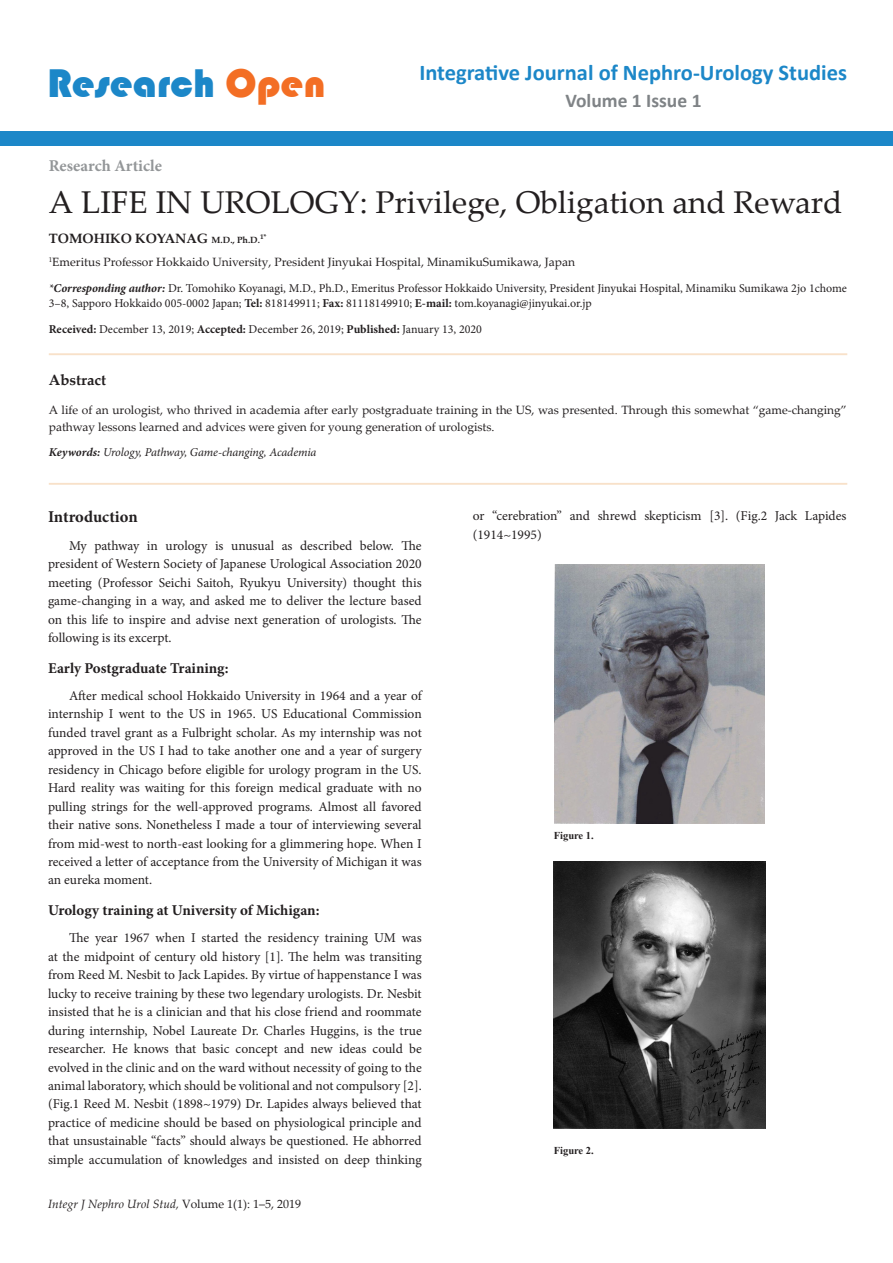
<style>
.page{position:relative;width:893px;height:1263px;background:#fff}
.page>*{position:absolute;margin:0;border:0;box-sizing:border-box;transform-origin:0 0}
.t1{font:41.25px "Bauhaus 93";color:#1c87c8}
.t2{font:31.5px "Palatino Linotype";color:#231f20}
.t3{font:700 22.5px "Calibri";color:#1c87c8}
.t4{font:700 19.5px "Calibri";color:#7f8386}
.t5{font:700 16.5px "Minion Pro";color:#939698}
.t6{font:700 16.5px "Minion Pro";letter-spacing:-.005em;color:#231f20}
.t7{font:700 15px "Minion Pro";color:#231f20}
.Abstruct{font:700 15px "Palatino Linotype";color:#231f20}
.Body_text{font:13.5px/18.5px "Minion Pro";color:#231f20;text-align:justify}
.Authors{font:700 13.5px "Palatino Linotype";color:#231f20}
.Correspondence{font:12px/15px "Minion Pro";color:#231f20}
.AB_TX{font:12px/17px "Palatino Linotype";color:#231f20}
.Aff{font:12px "Palatino Linotype";color:#231f20}
.rece{font:12px "Minion Pro";color:#231f20}
.Keywords{font:italic 12px "Minion Pro";letter-spacing:-.01em;color:#231f20}
.t8{font:italic 12px "Palatino Linotype";color:#231f20}
.FC{font:700 10.5px "Times New Roman";color:#231f20}
.s1{color:#f36e24}
.s2{font-size:9px}
.s3{font-style:italic}
.s4{font-weight:700;font-style:italic}
.s5{font-weight:700}
.s6{font-style:normal}
</style>
<div class="page">
<div style="left:0;top:131px;width:893px;height:15px;background:#1c87c8"></div>
<hr style="left:49px;top:353px;width:798px;height:2px;background:#f8e1c9">
<hr style="left:49px;top:483px;width:798px;height:2px;background:#f8e1c9">
<img style="left:554px;top:564px;width:211px;height:259px">
<img style="left:554px;top:861px;width:211px;height:267px">
<h1 class="t1" style="left:47px;top:60px;width:280px">Research <span class="s1">Open</span></h1>
<h3 class="t3" style="left:419px;top:58px;width:429px">Integrative Journal of Nephro-Urology Studies</h3>
<h3 class="t4" style="left:565px;top:88px;width:138px">Volume 1 Issue 1</h3>
<p class="t5" style="left:49px;top:154px;width:115px">Research Article</p>
<p class="t2" style="left:49px;top:180px;width:795px">A LIFE IN UROLOGY: Privilege, Obligation and Reward</p>
<p class="Authors" style="left:49px;top:229px;width:219px">TOMOHIKO KOYANAG <span class="s2">M.D., Ph.D.</span><sup>1*</sup></p>
<p class="Aff" style="left:49px;top:253px;width:528px"><sup>1</sup>Emeritus Professor Hokkaido University, President Jinyukai Hospital, MinamikuSumikawa, Japan</p>
<p class="Correspondence" style="left:49px;top:281px;width:800px"><span class="s3">*</span><span class="s4">Corresponding author:</span> Dr. Tomohiko Koyanagi, M.D., Ph.D., Emeritus Professor Hokkaido University, President Jinyukai Hospital, Minamiku Sumikawa 2jo 1chome<br>3–8, Sapporo Hokkaido 005-0002 Japan; <span class="s5">Tel:</span> 818149911; <span class="s5">Fax:</span> 81118149910; <span class="s5">E-mail:</span> tom.koyanagi@jinyukai.or.jp</p>
<p class="rece" style="left:49px;top:321px;width:435px"><span class="s5">Received:</span> December 13, 2019; <span class="s5">Accepted:</span> December 26, 2019; <span class="s5">Published:</span> January 13, 2020</p>
<p class="Abstruct" style="left:49px;top:369px;width:59px">Abstract</p>
<p class="AB_TX" style="left:49px;top:401px;width:800px">A life of an urologist, who thrived in academia after early postgraduate training in the US, was presented. Through this somewhat “game-changing” pathway lessons learned and advices were given for young generation of urologists.</p>
<p class="Keywords" style="left:49px;top:444px;width:269px"><span class="s5">Keywords:</span> Urology, Pathway, Game-changing, Academia</p>
<h1 class="t6" style="left:48px;top:505px;width:91px">Introduction</h1>
<p class="Body_text" style="left:48px;top:536px;width:375px;text-indent:21px">My pathway in urology is unusual as described below. The president of Western Society of Japanese Urological Association 2020 meeting (Professor Seichi Saitoh, Ryukyu University) thought this game-changing in a way, and asked me to deliver the lecture based on this life to inspire and advise next generation of urologists. The following is its excerpt.</p>
<h2 class="t7" style="left:48px;top:657px;width:182px">Early Postgraduate Training:</h2>
<p class="Body_text" style="left:48px;top:686px;width:375px;text-indent:21px">After medical school Hokkaido University in 1964 and a year of internship I went to the US in 1965. US Educational Commission funded travel grant as a Fulbright scholar. As my internship was not approved in the US I had to take another one and a year of surgery residency in Chicago before eligible for urology program in the US.<br>Hard reality was waiting for this foreign medical graduate with no pulling strings for the well-approved programs. Almost all favored their native sons. Nonetheless I made a tour of interviewing several from mid-west to north-east looking for a glimmering hope. When I received a letter of acceptance from the University of Michigan it was an eureka moment.</p>
<h2 class="t7" style="left:48px;top:899px;width:273px">Urology training at University of Michigan:</h2>
<p class="Body_text" style="left:48px;top:929px;width:375px;text-indent:21px">The year 1967 when I started the residency training UM was at the midpoint of century old history [1]. The helm was transiting from Reed M. Nesbit to Jack Lapides. By virtue of happenstance I was lucky to receive training by these two legendary urologists. Dr. Nesbit insisted that he is a clinician and that his close friend and roommate during internship, Nobel Laureate Dr. Charles Huggins, is the true researcher. He knows that basic concept and new ideas could be evolved in the clinic and on the ward without necessity of going to the animal laboratory, which should be volitional and not compulsory [2]. (Fig.1 Reed M. Nesbit (1898~1979) Dr. Lapides always believed that practice of medicine should be based on physiological principle and that unsustainable “facts” should always be questioned. He abhorred simple accumulation of knowledges and insisted on deep thinking</p>
<p class="t8" style="left:48px;top:1196px;width:255px">Integr J Nephro Urol Stud, <span class="s6">Volume 1(1): 1–5, 2019</span></p>
<p class="Body_text" style="left:473px;top:507px;width:375px">or “cerebration” and shrewd skepticism [3]. (Fig.2 Jack Lapides (1914~1995)</p>
<p class="FC" style="left:554px;top:828px;width:42px">Figure 1.</p>
<p class="FC" style="left:554px;top:1143px;width:42px">Figure 2.</p>
</div>
